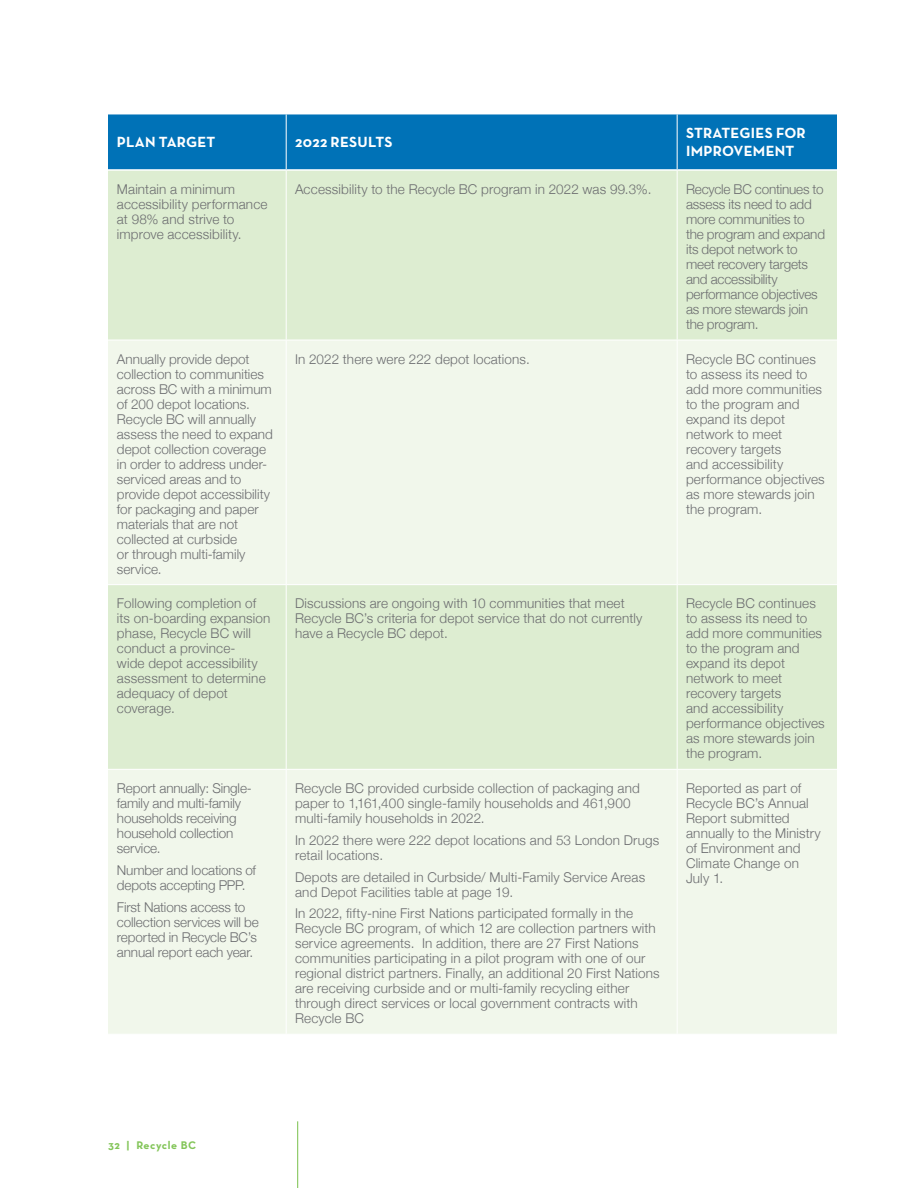
<style>
.page{position:relative;width:918px;height:1188px;background:#fff}
.page>*{position:absolute;margin:0;border:0;box-sizing:border-box;transform-origin:0 0}
.t1{font:700 15px/18px "Neutra Text";letter-spacing:.015em;color:#fff}
.t2{font:300 13.5px/15px "Helvetica Neue";letter-spacing:.01em;color:#6c6d70}
.t3{font:300 13.5px/15px "Helvetica Neue";letter-spacing:-.01em;color:#6c6d70}
.t4{font:300 13.5px/15px "Helvetica Neue";letter-spacing:-.015em;color:#6c6d70}
.t5{font:700 11.25px "Neutra Text";letter-spacing:.05em;color:#83c559}
</style>
<div class="page">
<hr style="left:297px;top:1121px;width:1px;height:67px;background:#83c559">
<div style="left:108px;top:114px;width:729px;height:55px;background:#0072b7"></div>
<div style="left:108px;top:171px;width:729px;height:169px;background:#ddedd1"></div>
<svg style="left:108px;top:341px;width:729px;height:693px;background:#ebf4e4"></svg>
<hr style="left:286px;top:114px;width:1px;height:55px;background:#fff">
<hr style="left:677px;top:114px;width:1px;height:55px;background:#fff">
<hr style="left:286px;top:171px;width:1px;height:169px;background:#fff">
<hr style="left:677px;top:171px;width:1px;height:169px;background:#fff">
<hr style="left:286px;top:340px;width:1px;height:244px;background:#fff">
<hr style="left:677px;top:340px;width:1px;height:244px;background:#fff">
<hr style="left:108px;top:584px;width:178px;height:1px;background:#fff">
<hr style="left:286px;top:584px;width:391px;height:1px;background:#fff">
<hr style="left:286px;top:585px;width:1px;height:184px;background:#fff">
<hr style="left:677px;top:584px;width:160px;height:1px;background:#fff">
<hr style="left:677px;top:585px;width:1px;height:184px;background:#fff">
<hr style="left:108px;top:769px;width:178px;height:1px;background:#fff">
<hr style="left:286px;top:769px;width:391px;height:1px;background:#fff">
<hr style="left:286px;top:770px;width:1px;height:264px;background:#fff">
<hr style="left:677px;top:769px;width:160px;height:1px;background:#fff">
<hr style="left:677px;top:770px;width:1px;height:264px;background:#fff">
<p class="t1" style="left:117px;top:133px;width:100px">PLAN TARGET</p>
<p class="t1" style="left:295px;top:133px;width:99px">2022 RESULTS</p>
<p class="t1" style="left:686px;top:124px;width:121px">STRATEGIES FOR<br>IMPROVEMENT</p>
<p class="t2" style="left:117px;top:181px;width:152px">Maintain a minimum accessibility performance at 98% and strive to improve accessibility.</p>
<p class="t2" style="left:295px;top:181px;width:358px">Accessibility to the Recycle BC program in 2022 was 99.3%.</p>
<p class="t4" style="left:686px;top:181px;width:141px">Recycle BC continues to assess its need to add more communities to the program and expand its depot network to meet recovery targets and accessibility performance objectives as more stewards join the program.</p>
<p class="t2" style="left:117px;top:351px;width:157px">Annually provide depot collection to communities across BC with a minimum of 200 depot locations.<br>Recycle BC will annually assess the need to expand depot collection coverage in order to address under&shy;serviced areas and to provide depot accessibility for packaging and paper materials that are not collected at curbside<br>or through multi-family service.</p>
<p class="t2" style="left:295px;top:351px;width:236px">In 2022 there were 222 depot locations.</p>
<p class="t2" style="left:686px;top:351px;width:140px">Recycle BC continues to assess its need to add more communities to the program and expand its depot network to meet recovery targets<br>and accessibility performance objectives as more stewards join the program.</p>
<p class="t2" style="left:117px;top:595px;width:155px">Following completion of its on-boarding expansion phase, Recycle BC will conduct a province-<br>wide depot accessibility assessment to determine adequacy of depot coverage.</p>
<p class="t2" style="left:295px;top:595px;width:349px">Discussions are ongoing with 10 communities that meet<br>Recycle BC’s criteria for depot service that do not currently have a Recycle BC depot.</p>
<p class="t2" style="left:686px;top:595px;width:140px">Recycle BC continues to assess its need to add more communities to the program and expand its depot network to meet recovery targets<br>and accessibility performance objectives as more stewards join the program.</p>
<p class="t3" style="left:117px;top:780px;width:137px">Report annually: Single&shy;family and multi-family households receiving household collection service.</p>
<p class="t3" style="left:117px;top:862px;width:141px">Number and locations of depots accepting PPP.</p>
<p class="t3" style="left:117px;top:898px;width:143px">First Nations access to collection services will be reported in Recycle BC’s annual report each year.</p>
<p class="t2" style="left:295px;top:780px;width:346px">Recycle BC provided curbside collection of packaging and paper to 1,161,400 single-family households and 461,900 multi-family households in 2022.</p>
<p class="t2" style="left:295px;top:832px;width:366px">In 2022 there were 222 depot locations and 53 London Drugs retail locations.</p>
<p class="t2" style="left:295px;top:868px;width:352px">Depots are detailed in Curbside/ Multi-Family Service Areas and Depot Facilities table at page 19.</p>
<p class="t2" style="left:295px;top:905px;width:366px">In 2022, fifty-nine First Nations participated formally in the Recycle BC program, of which 12 are collection partners with service agreements. In addition, there are 27 First Nations communities participating in a pilot program with one of our regional district partners. Finally, an additional 20 First Nations are receiving curbside and or multi-family recycling either through direct services or local government contracts with Recycle BC</p>
<p class="t2" style="left:686px;top:780px;width:136px">Reported as part of<br>Recycle BC’s Annual<br>Report submitted annually to the Ministry of Environment and<br>Climate Change on<br>July 1.</p>
<p class="t5" style="left:108px;top:1138px;width:90px">32 | Recycle BC</p>
</div>
